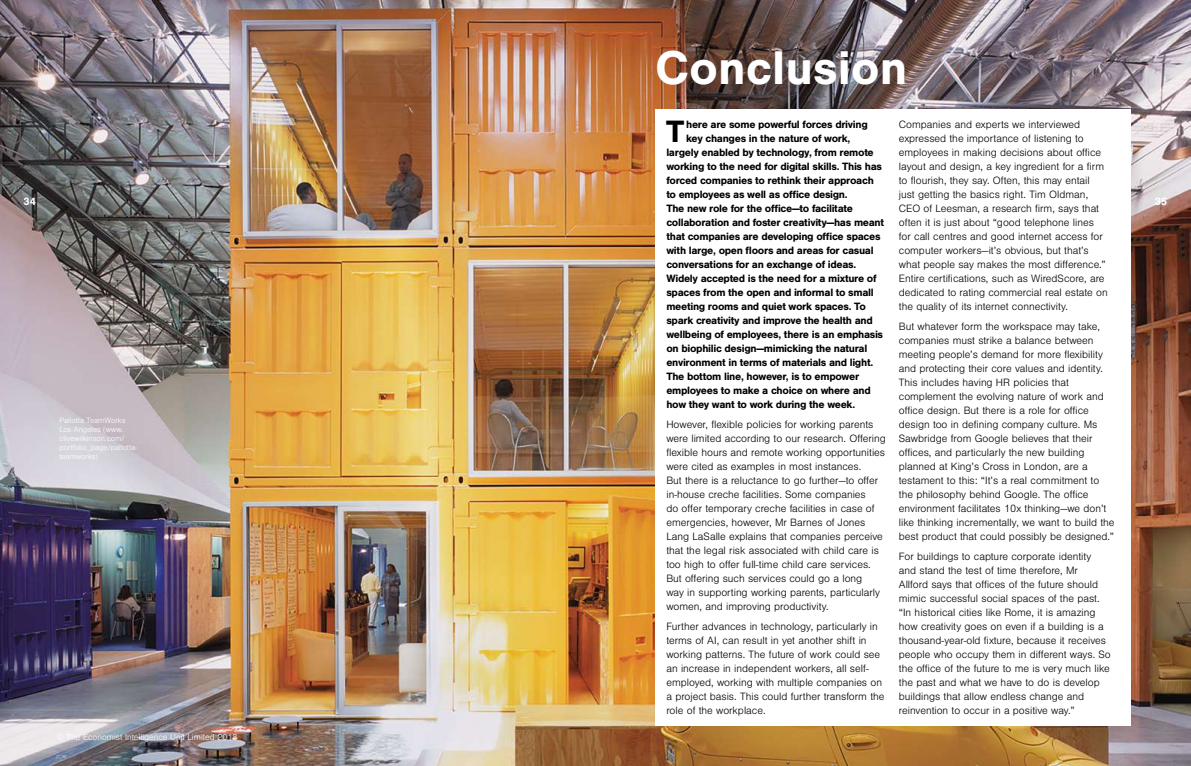
<style>
.page{position:relative;width:1191px;height:766px;background:#fff}
.page>*{position:absolute;margin:0;border:0;box-sizing:border-box;transform-origin:0 0}
.t1{font:700 49px "Nimbus San";color:#fff}
.t2{font:700 32px "Nimbus San";color:#000}
.t3{font:300 11px/14px "Nimbus San";color:#000}
.t4{font:700 11px "Nimbus San";letter-spacing:-.03em;color:#000}
.t5{font:700 11px "Nimbus San";color:#fff}
.t6{font:300 9px "Nimbus San";color:#fff}
.t7{font:300 8px/9px "Nimbus San";color:#fff}
</style>
<div class="page">
<img style="left:0;top:0;width:1191px;height:765px">
<div style="left:655px;top:109px;width:475px;height:616px;background:#fff"></div>
<h1 class="t1" style="left:655px;top:40px;width:254px">Conclusion</h1>
<p class="t3" style="left:899px;top:118px;width:210px">Companies and experts we interviewed expressed the importance of listening to employees in making decisions about office layout and design, a key ingredient for a firm to flourish, they say. Often, this may entail just getting the basics right. Tim Oldman, CEO of Leesman, a research firm, says that often it is just about “good telephone lines for call centres and good internet access for computer workers—it’s obvious, but that’s what people say makes the most difference.” Entire certifications, such as WiredScore, are dedicated to rating commercial real estate on the quality of its internet connectivity.</p>
<p class="t3" style="left:899px;top:319px;width:217px">But whatever form the workspace may take, companies must strike a balance between meeting people’s demand for more flexibility and protecting their core values and identity.<br>This includes having HR policies that complement the evolving nature of work and office design. But there is a role for office design too in defining company culture. Ms Sawbridge from Google believes that their offices, and particularly the new building planned at King’s Cross in London, are a testament to this: “It’s a real commitment to the philosophy behind Google. The office environment facilitates 10x thinking—we don’t like thinking incrementally, we want to build the best product that could possibly be designed.”</p>
<p class="t3" style="left:899px;top:549px;width:213px">For buildings to capture corporate identity and stand the test of time therefore, Mr<br>Allford says that offices of the future should mimic successful social spaces of the past. “In historical cities like Rome, it is amazing how creativity goes on even if a building is a thousand-year-old fixture, because it receives people who occupy them in different ways. So the office of the future to me is very much like the past and what we have to do is develop buildings that allow endless change and reinvention to occur in a positive way.”</p>
<h2 class="t2" style="left:666px;top:113px;width:20px">T</h2>
<p class="t4" style="left:686px;top:118px;width:183px">here are some powerful forces driving</p>
<p class="t4" style="left:686px;top:132px;width:166px">key changes in the nature of work,</p>
<p class="t4" style="left:666px;top:146px;width:209px">largely enabled by technology, from remote</p>
<p class="t4" style="left:666px;top:160px;width:217px">working to the need for digital skills. This has</p>
<p class="t4" style="left:666px;top:174px;width:209px">forced companies to rethink their approach</p>
<p class="t4" style="left:666px;top:188px;width:183px">to employees as well as office design.</p>
<p class="t4" style="left:666px;top:202px;width:188px">The new role for the office—to facilitate</p>
<p class="t4" style="left:666px;top:216px;width:219px">collaboration and foster creativity—has meant</p>
<p class="t4" style="left:666px;top:230px;width:216px">that companies are developing office spaces</p>
<p class="t4" style="left:666px;top:244px;width:209px">with large, open floors and areas for casual</p>
<p class="t4" style="left:666px;top:258px;width:191px">conversations for an exchange of ideas.</p>
<p class="t4" style="left:666px;top:272px;width:212px">Widely accepted is the need for a mixture of</p>
<p class="t4" style="left:666px;top:286px;width:209px">spaces from the open and informal to small</p>
<p class="t4" style="left:666px;top:300px;width:201px">meeting rooms and quiet work spaces. To</p>
<p class="t4" style="left:666px;top:314px;width:208px">spark creativity and improve the health and</p>
<p class="t4" style="left:666px;top:328px;width:218px">wellbeing of employees, there is an emphasis</p>
<p class="t4" style="left:666px;top:342px;width:202px">on biophilic design—mimicking the natural</p>
<p class="t4" style="left:666px;top:356px;width:208px">environment in terms of materials and light.</p>
<p class="t4" style="left:666px;top:370px;width:194px">The bottom line, however, is to empower</p>
<p class="t4" style="left:666px;top:384px;width:206px">employees to make a choice on where and</p>
<p class="t4" style="left:666px;top:398px;width:190px">how they want to work during the week.</p>
<p class="t3" style="left:666px;top:417px;width:221px">However, flexible policies for working parents were limited according to our research. Offering flexible hours and remote working opportunities were cited as examples in most instances.<br>But there is a reluctance to go further—to offer in-house creche facilities. Some companies<br>do offer temporary creche facilities in case of emergencies, however, Mr Barnes of Jones Lang LaSalle explains that companies perceive that the legal risk associated with child care is too high to offer full-time child care services.<br>But offering such services could go a long<br>way in supporting working parents, particularly women, and improving productivity.</p>
<p class="t3" style="left:666px;top:619px;width:220px">Further advances in technology, particularly in terms of AI, can result in yet another shift in working patterns. The future of work could see an increase in independent workers, all self&shy;employed, working with multiple companies on a project basis. This could further transform the role of the workplace.</p>
<p class="t5" style="left:24px;top:195px;width:14px">34</p>
<p class="t5" style="left:1154px;top:195px;width:14px">35</p>
<p class="t7" style="left:60px;top:416px;width:79px">Pallotta TeamWorks<br>Los Angeles (www. clivewilkinson.com/ portfolio_page/pallotta&shy;teamworks)</p>
<p class="t6" style="left:57px;top:732px;width:182px">© The Economist Intelligence Unit Limited 2018</p>
</div>
